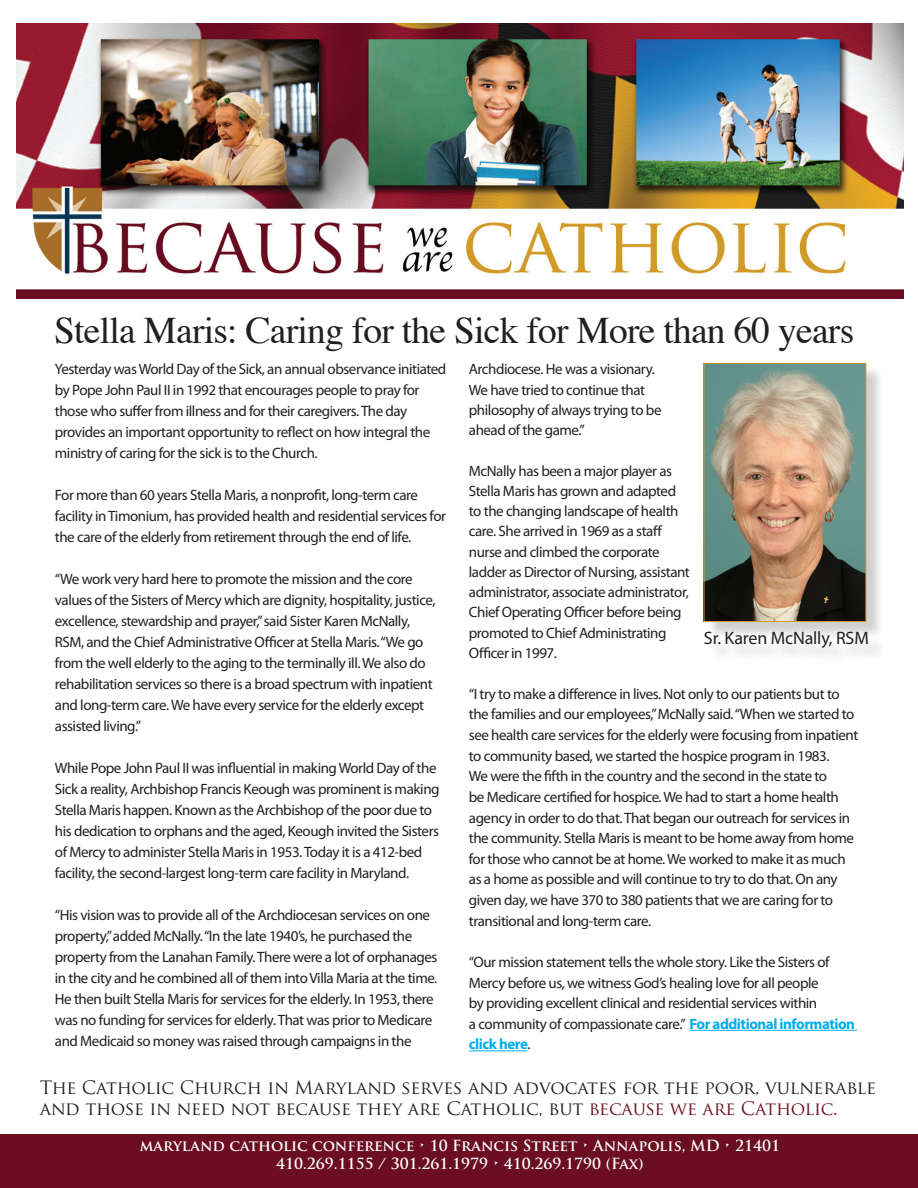
<style>
.page{position:relative;width:918px;height:1188px;background:#fff}
.page>*{position:absolute;margin:0;border:0;box-sizing:border-box;transform-origin:0 0}
.t1{font:37.5px "Times";letter-spacing:-.02em;color:#231f20}
.t2{font:18px/21.6px "Trajan Pro";letter-spacing:-.01em;color:#231f20}
.t3{font:18px "Myriad Pro";letter-spacing:-.01em;color:#231f20}
.t4{font:15px/21px "Myriad Pro";letter-spacing:-.03em;color:#231f20}
.t5{font:700 15px/18px "Trajan Pro";color:#fff;text-align:center}
.s1{font-weight:700;color:#00aeef}
.s2{color:#6e0f23}
</style>
<div class="page">
<img style="left:16px;top:23px;width:888px;height:275px">
<div style="left:0;top:1134px;width:918px;height:54px;background:#6b0e22"></div>
<hr style="left:689px;top:1030px;width:168px;height:1px;background:#00aeef">
<hr style="left:469px;top:1051px;width:59px;height:1px;background:#00aeef">
<div style="left:706px;top:365px;width:180px;height:301px;background:#231f20;opacity:.21"></div>
<img style="left:706px;top:365px;width:158px;height:255px">
<div style="left:704px;top:363px;width:162px;height:259px;border:1px solid #d49a28"></div>
<h1 class="t1" style="left:54px;top:295px;width:802px">Stella Maris: Caring for the Sick for More than 60 years</h1>
<p class="t4" style="left:55px;top:359px;width:393px">Yesterday was World Day of the Sick, an annual observance initiated by Pope John Paul II in 1992 that encourages people to pray for those who suffer from illness and for their caregivers. The day provides an important opportunity to reflect on how integral the ministry of caring for the sick is to the Church.</p>
<p class="t4" style="left:55px;top:485px;width:393px">For more than 60 years Stella Maris, a nonprofit, long-term care facility in Timonium, has provided health and residential services for the care of the elderly from retirement through the end of life.</p>
<p class="t4" style="left:55px;top:569px;width:382px">“We work very hard here to promote the mission and the core values of the Sisters of Mercy which are dignity, hospitality, justice, excellence, stewardship and prayer,” said Sister Karen McNally, RSM, and the Chief Administrative Officer at Stella Maris. “We go from the well elderly to the aging to the terminally ill. We also do rehabilitation services so there is a broad spectrum with inpatient and long-term care. We have every service for the elderly except assisted living.”</p>
<p class="t4" style="left:55px;top:758px;width:386px">While Pope John Paul II was influential in making World Day of the Sick a reality, Archbishop Francis Keough was prominent is making Stella Maris happen. Known as the Archbishop of the poor due to his dedication to orphans and the aged, Keough invited the Sisters of Mercy to administer Stella Maris in 1953. Today it is a 412-bed facility, the second-largest long-term care facility in Maryland.</p>
<p class="t4" style="left:55px;top:905px;width:384px">“His vision was to provide all of the Archdiocesan services on one property,” added McNally. “In the late 1940’s, he purchased the property from the Lanahan Family. There were a lot of orphanages in the city and he combined all of them into Villa Maria at the time.<br>He then built Stella Maris for services for the elderly. In 1953, there was no funding for services for elderly. That was prior to Medicare and Medicaid so money was raised through campaigns in the</p>
<p class="t4" style="left:469px;top:359px;width:194px;line-height:20.2px">Archdiocese. He was a visionary.<br>We have tried to continue that philosophy of always trying to be ahead of the game.”</p>
<p class="t4" style="left:469px;top:460px;width:223px;line-height:20.2px">McNally has been a major player as Stella Maris has grown and adapted to the changing landscape of health care. She arrived in 1969 as a staff nurse and climbed the corporate ladder as Director of Nursing, assistant administrator, associate administrator, Chief Operating Officer before being promoted to Chief Administrating Officer in 1997.</p>
<p class="t4" style="left:469px;top:683px;width:391px">“I try to make a difference in lives. Not only to our patients but to the families and our employees,” McNally said. “When we started to see health care services for the elderly were focusing from inpatient to community based, we started the hospice program in 1983.<br>We were the fifth in the country and the second in the state to<br>be Medicare certified for hospice. We had to start a home health agency in order to do that. That began our outreach for services in the community. Stella Maris is meant to be home away from home for those who cannot be at home. We worked to make it as much as a home as possible and will continue to try to do that. On any given day, we have 370 to 380 patients that we are caring for to transitional and long-term care.</p>
<p class="t4" style="left:469px;top:951px;width:388px">“Our mission statement tells the whole story. Like the Sisters of Mercy before us, we witness God’s healing love for all people<br>by providing excellent clinical and residential services within<br>a community of compassionate care.” <span class="s1">For additional information click here</span>.</p>
<p class="t3" style="left:704px;top:627px;width:166px">Sr. Karen McNally, RSM</p>
<p class="t2" style="left:40px;top:1076px;width:838px">The Catholic Church in Maryland serves and advocates for the poor, vulnerable and those in need not because they are Catholic, but <span class="s2">because we are Catholic.</span></p>
<p class="t5" style="left:140px;top:1136px;width:635px">maryland catholic conference • 10 Francis Street • Annapolis, MD • 21401<br>410.269.1155 / 301.261.1979 • 410.269.1790 (Fax)</p>
</div>
